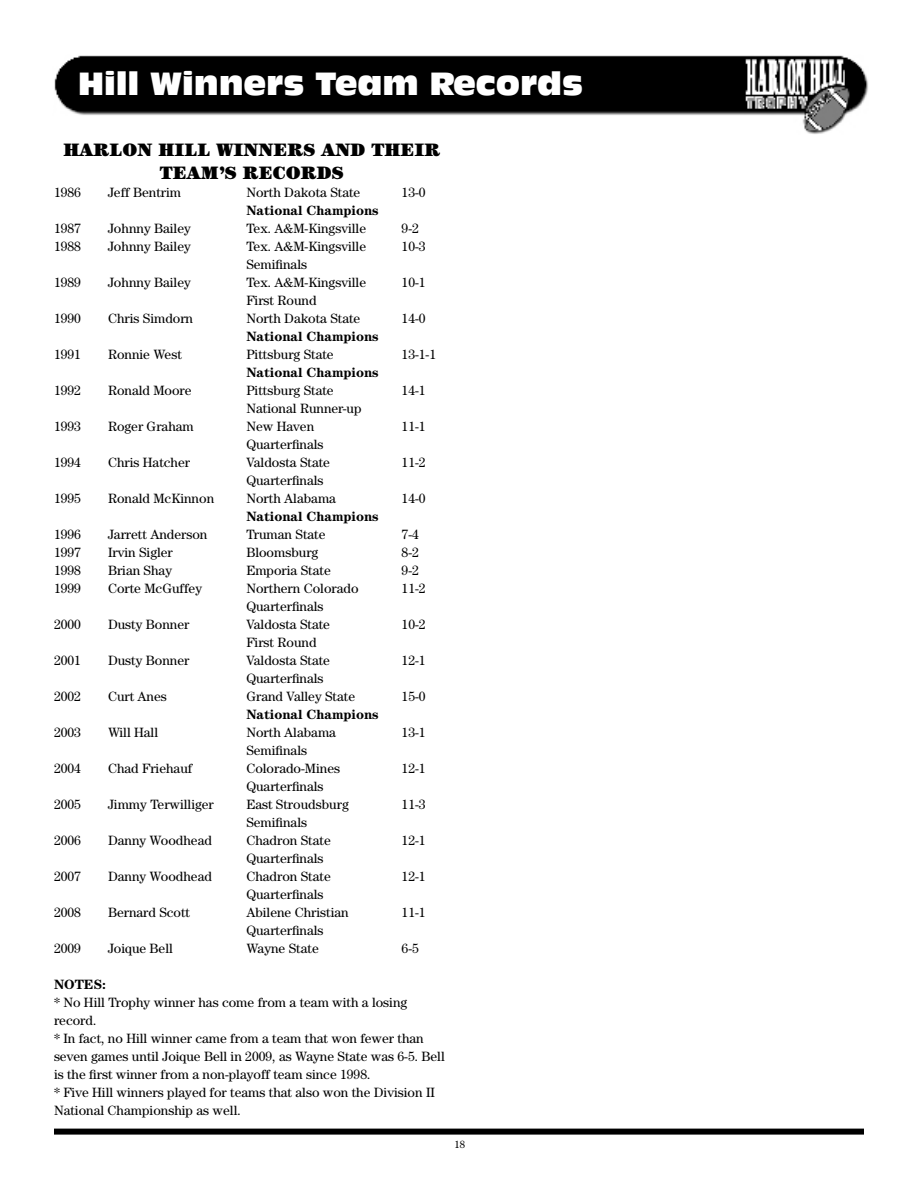
<style>
.page{position:relative;width:918px;height:1188px;background:#fff}
.page>*{position:absolute;margin:0;border:0;box-sizing:border-box;transform-origin:0 0}
.t1{font:30px "Cg Antique Olive Cp";color:#fff}
.t2{font:900 18px/22.5px "Century";color:#000;text-align:center}
.t3{font:13.5px/18px "Century";color:#000}
.t4{font:700 13.5px "Century";color:#000}
.t5{font:10.5px "Century";color:#000}
</style>
<div class="page">
<div style="left:54px;top:1129px;width:810px;height:6px;background:#000"></div>
<img style="left:54px;top:55px;width:814px;height:79px">
<h1 class="t1" style="left:78px;top:67px;width:507px">Hill Winners Team Records</h1>
<h2 class="t2" style="left:64px;top:139px;width:378px">HARLON HILL WINNERS AND THEIR<br>TEAM’S RECORDS</h2>
<p class="t3" style="left:54px;top:183px;width:28px">1986</p>
<p class="t3" style="left:108px;top:183px;width:75px">Jeff Bentrim</p>
<p class="t3" style="left:246px;top:183px;width:116px">North Dakota State</p>
<p class="t3" style="left:402px;top:183px;width:26px">13-0</p>
<p class="t4" style="left:246px;top:202px;width:134px">National Champions</p>
<p class="t3" style="left:54px;top:219px;width:28px">1987</p>
<p class="t3" style="left:108px;top:219px;width:84px">Johnny Bailey</p>
<p class="t3" style="left:246px;top:219px;width:121px">Tex. A&amp;M-Kingsville</p>
<p class="t3" style="left:402px;top:219px;width:19px">9-2</p>
<p class="t3" style="left:54px;top:237px;width:28px">1988</p>
<p class="t3" style="left:108px;top:237px;width:84px">Johnny Bailey</p>
<p class="t3" style="left:246px;top:237px;width:121px">Tex. A&amp;M-Kingsville</p>
<p class="t3" style="left:402px;top:237px;width:26px">10-3</p>
<p class="t3" style="left:246px;top:255px;width:62px">Semifinals</p>
<p class="t3" style="left:54px;top:273px;width:28px">1989</p>
<p class="t3" style="left:108px;top:273px;width:84px">Johnny Bailey</p>
<p class="t3" style="left:246px;top:273px;width:121px">Tex. A&amp;M-Kingsville</p>
<p class="t3" style="left:402px;top:273px;width:26px">10-1</p>
<p class="t3" style="left:246px;top:291px;width:72px">First Round</p>
<p class="t3" style="left:54px;top:309px;width:28px">1990</p>
<p class="t3" style="left:108px;top:309px;width:87px">Chris Simdorn</p>
<p class="t3" style="left:246px;top:309px;width:116px">North Dakota State</p>
<p class="t3" style="left:402px;top:309px;width:26px">14-0</p>
<p class="t4" style="left:246px;top:328px;width:134px">National Champions</p>
<p class="t3" style="left:54px;top:345px;width:28px">1991</p>
<p class="t3" style="left:108px;top:345px;width:75px">Ronnie West</p>
<p class="t3" style="left:246px;top:345px;width:89px">Pittsburg State</p>
<p class="t3" style="left:402px;top:345px;width:36px">13-1-1</p>
<p class="t4" style="left:246px;top:364px;width:134px">National Champions</p>
<p class="t3" style="left:54px;top:381px;width:28px">1992</p>
<p class="t3" style="left:108px;top:381px;width:85px">Ronald Moore</p>
<p class="t3" style="left:246px;top:381px;width:89px">Pittsburg State</p>
<p class="t3" style="left:402px;top:381px;width:26px">14-1</p>
<p class="t3" style="left:246px;top:399px;width:117px">National Runner-up</p>
<p class="t3" style="left:54px;top:417px;width:28px">1993</p>
<p class="t3" style="left:108px;top:417px;width:87px">Roger Graham</p>
<p class="t3" style="left:246px;top:417px;width:69px">New Haven</p>
<p class="t3" style="left:402px;top:417px;width:26px">11-1</p>
<p class="t3" style="left:246px;top:435px;width:79px">Quarterfinals</p>
<p class="t3" style="left:54px;top:453px;width:28px">1994</p>
<p class="t3" style="left:108px;top:453px;width:84px">Chris Hatcher</p>
<p class="t3" style="left:246px;top:453px;width:85px">Valdosta State</p>
<p class="t3" style="left:402px;top:453px;width:26px">11-2</p>
<p class="t3" style="left:246px;top:471px;width:79px">Quarterfinals</p>
<p class="t3" style="left:54px;top:489px;width:28px">1995</p>
<p class="t3" style="left:108px;top:489px;width:108px">Ronald McKinnon</p>
<p class="t3" style="left:246px;top:489px;width:91px">North Alabama</p>
<p class="t3" style="left:402px;top:489px;width:26px">14-0</p>
<p class="t4" style="left:246px;top:508px;width:134px">National Champions</p>
<p class="t3" style="left:54px;top:525px;width:28px">1996</p>
<p class="t3" style="left:108px;top:525px;width:101px">Jarrett Anderson</p>
<p class="t3" style="left:246px;top:525px;width:81px">Truman State</p>
<p class="t3" style="left:402px;top:525px;width:19px">7-4</p>
<p class="t3" style="left:54px;top:543px;width:28px">1997</p>
<p class="t3" style="left:108px;top:543px;width:66px">Irvin Sigler</p>
<p class="t3" style="left:246px;top:543px;width:74px">Bloomsburg</p>
<p class="t3" style="left:402px;top:543px;width:19px">8-2</p>
<p class="t3" style="left:54px;top:561px;width:28px">1998</p>
<p class="t3" style="left:108px;top:561px;width:66px">Brian Shay</p>
<p class="t3" style="left:246px;top:561px;width:86px">Emporia State</p>
<p class="t3" style="left:402px;top:561px;width:19px">9-2</p>
<p class="t3" style="left:54px;top:579px;width:28px">1999</p>
<p class="t3" style="left:108px;top:579px;width:96px">Corte McGuffey</p>
<p class="t3" style="left:246px;top:579px;width:114px">Northern Colorado</p>
<p class="t3" style="left:402px;top:579px;width:26px">11-2</p>
<p class="t3" style="left:246px;top:597px;width:79px">Quarterfinals</p>
<p class="t3" style="left:54px;top:615px;width:28px">2000</p>
<p class="t3" style="left:108px;top:615px;width:83px">Dusty Bonner</p>
<p class="t3" style="left:246px;top:615px;width:85px">Valdosta State</p>
<p class="t3" style="left:402px;top:615px;width:26px">10-2</p>
<p class="t3" style="left:246px;top:633px;width:72px">First Round</p>
<p class="t3" style="left:54px;top:651px;width:28px">2001</p>
<p class="t3" style="left:108px;top:651px;width:83px">Dusty Bonner</p>
<p class="t3" style="left:246px;top:651px;width:85px">Valdosta State</p>
<p class="t3" style="left:402px;top:651px;width:26px">12-1</p>
<p class="t3" style="left:246px;top:669px;width:79px">Quarterfinals</p>
<p class="t3" style="left:54px;top:687px;width:28px">2002</p>
<p class="t3" style="left:108px;top:687px;width:60px">Curt Anes</p>
<p class="t3" style="left:246px;top:687px;width:110px">Grand Valley State</p>
<p class="t3" style="left:402px;top:687px;width:26px">15-0</p>
<p class="t4" style="left:246px;top:706px;width:134px">National Champions</p>
<p class="t3" style="left:54px;top:723px;width:28px">2003</p>
<p class="t3" style="left:108px;top:723px;width:52px">Will Hall</p>
<p class="t3" style="left:246px;top:723px;width:91px">North Alabama</p>
<p class="t3" style="left:402px;top:723px;width:26px">13-1</p>
<p class="t3" style="left:246px;top:741px;width:62px">Semifinals</p>
<p class="t3" style="left:54px;top:759px;width:28px">2004</p>
<p class="t3" style="left:108px;top:759px;width:86px">Chad Friehauf</p>
<p class="t3" style="left:246px;top:759px;width:95px">Colorado-Mines</p>
<p class="t3" style="left:402px;top:759px;width:26px">12-1</p>
<p class="t3" style="left:246px;top:777px;width:79px">Quarterfinals</p>
<p class="t3" style="left:54px;top:795px;width:28px">2005</p>
<p class="t3" style="left:108px;top:795px;width:107px">Jimmy Terwilliger</p>
<p class="t3" style="left:246px;top:795px;width:104px">East Stroudsburg</p>
<p class="t3" style="left:402px;top:795px;width:26px">11-3</p>
<p class="t3" style="left:246px;top:813px;width:62px">Semifinals</p>
<p class="t3" style="left:54px;top:831px;width:28px">2006</p>
<p class="t3" style="left:108px;top:831px;width:105px">Danny Woodhead</p>
<p class="t3" style="left:246px;top:831px;width:86px">Chadron State</p>
<p class="t3" style="left:402px;top:831px;width:26px">12-1</p>
<p class="t3" style="left:246px;top:849px;width:79px">Quarterfinals</p>
<p class="t3" style="left:54px;top:867px;width:28px">2007</p>
<p class="t3" style="left:108px;top:867px;width:105px">Danny Woodhead</p>
<p class="t3" style="left:246px;top:867px;width:86px">Chadron State</p>
<p class="t3" style="left:402px;top:867px;width:26px">12-1</p>
<p class="t3" style="left:246px;top:885px;width:79px">Quarterfinals</p>
<p class="t3" style="left:54px;top:903px;width:28px">2008</p>
<p class="t3" style="left:108px;top:903px;width:84px">Bernard Scott</p>
<p class="t3" style="left:246px;top:903px;width:104px">Abilene Christian</p>
<p class="t3" style="left:402px;top:903px;width:26px">11-1</p>
<p class="t3" style="left:246px;top:921px;width:79px">Quarterfinals</p>
<p class="t3" style="left:54px;top:939px;width:28px">2009</p>
<p class="t3" style="left:108px;top:939px;width:66px">Joique Bell</p>
<p class="t3" style="left:246px;top:939px;width:74px">Wayne State</p>
<p class="t3" style="left:402px;top:939px;width:19px">6-5</p>
<p class="t4" style="left:54px;top:976px;width:54px">NOTES:</p>
<p class="t3" style="left:54px;top:993px;width:392px">* No Hill Trophy winner has come from a team with a losing record.<br>* In fact, no Hill winner came from a team that won fewer than seven games until Joique Bell in 2009, as Wayne State was 6-5. Bell is the first winner from a non-playoff team since 1998.<br>* Five Hill winners played for teams that also won the Division II National Championship as well.</p>
<p class="t5" style="left:455px;top:1138px;width:12px">18</p>
</div>
